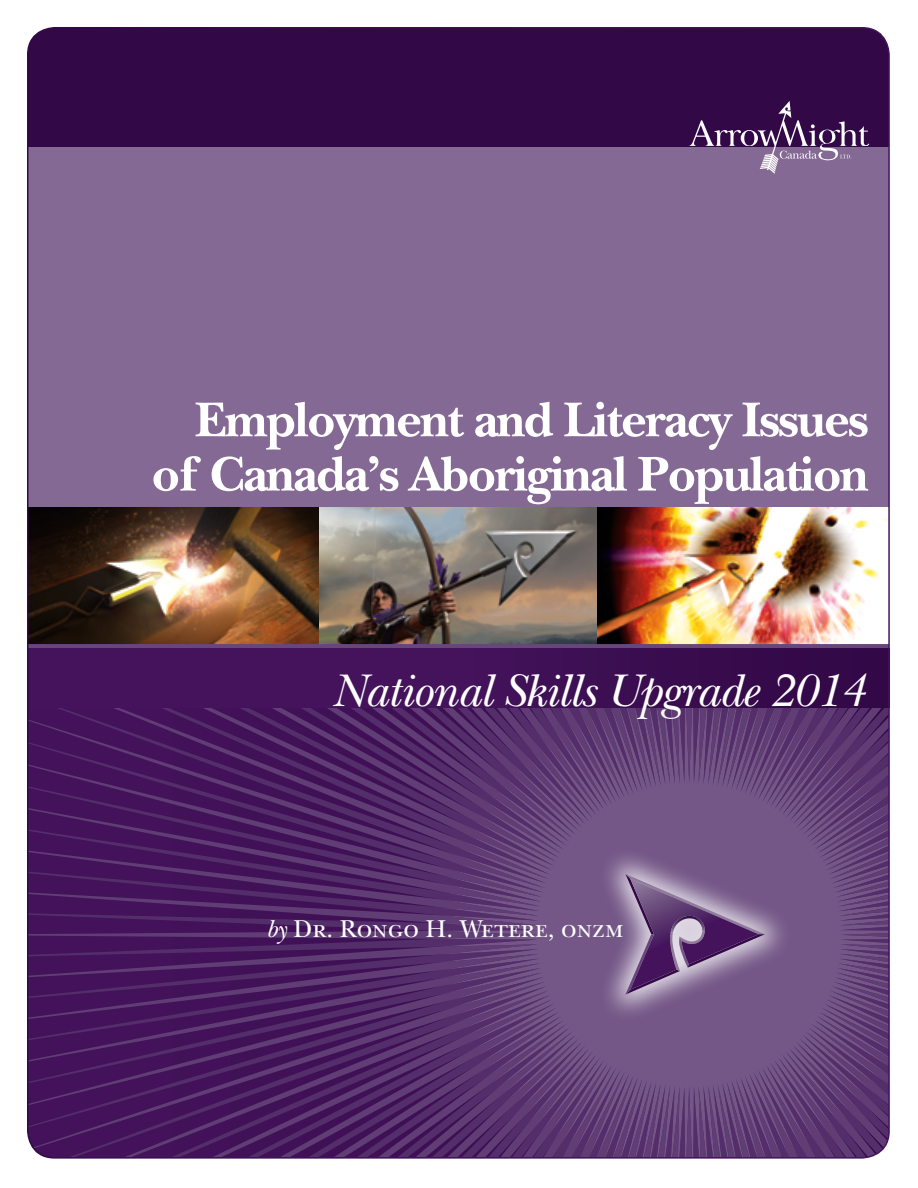
<style>
.page{position:relative;width:918px;height:1188px;background:#fff}
.page>*{position:absolute;margin:0;border:0;box-sizing:border-box;transform-origin:0 0}
.t1{font:700 51px/54.3px "New Baskerville";letter-spacing:-.03em;color:#fff;text-align:right}
.t2{font:italic 47.7px "New Baskerville";letter-spacing:-.02em;color:#fff}
.t3{font:25.5px "New Baskerville SC";color:#fff}
.s1{font-family:"New Baskerville";font-style:italic}
</style>
<div class="page">
<img style="left:319px;top:506px;width:279px;height:138px">
<img style="left:30px;top:506px;width:289px;height:138px">
<img style="left:598px;top:506px;width:289px;height:138px">
<svg style="left:29px;top:707px;width:860px;height:451px;background:#5a346f"></svg>
<div style="left:28px;top:28px;width:861px;height:478px;background:#846995"></div>
<div style="left:28px;top:28px;width:861px;height:118px;background:#330847"></div>
<div style="left:28px;top:648px;width:861px;height:59px;background:linear-gradient(to right,#491662,#350a49)"></div>
<hr style="left:28px;top:644px;width:861px;height:4px;background:#67467b">
<svg style="left:688px;top:101px;width:181px;height:73px"></svg>
<p class="t1" style="left:151px;top:393px;width:719px">Employment and Literacy Issues of Canada’s Aboriginal Population</p>
<p class="t2" style="left:332px;top:663px;width:535px">National Skills Upgrade 2014</p>
<p class="t3" style="left:267px;top:914px;width:358px"><span class="s1">by</span> Dr. Rongo H. Wetere, onzm</p>
</div>
